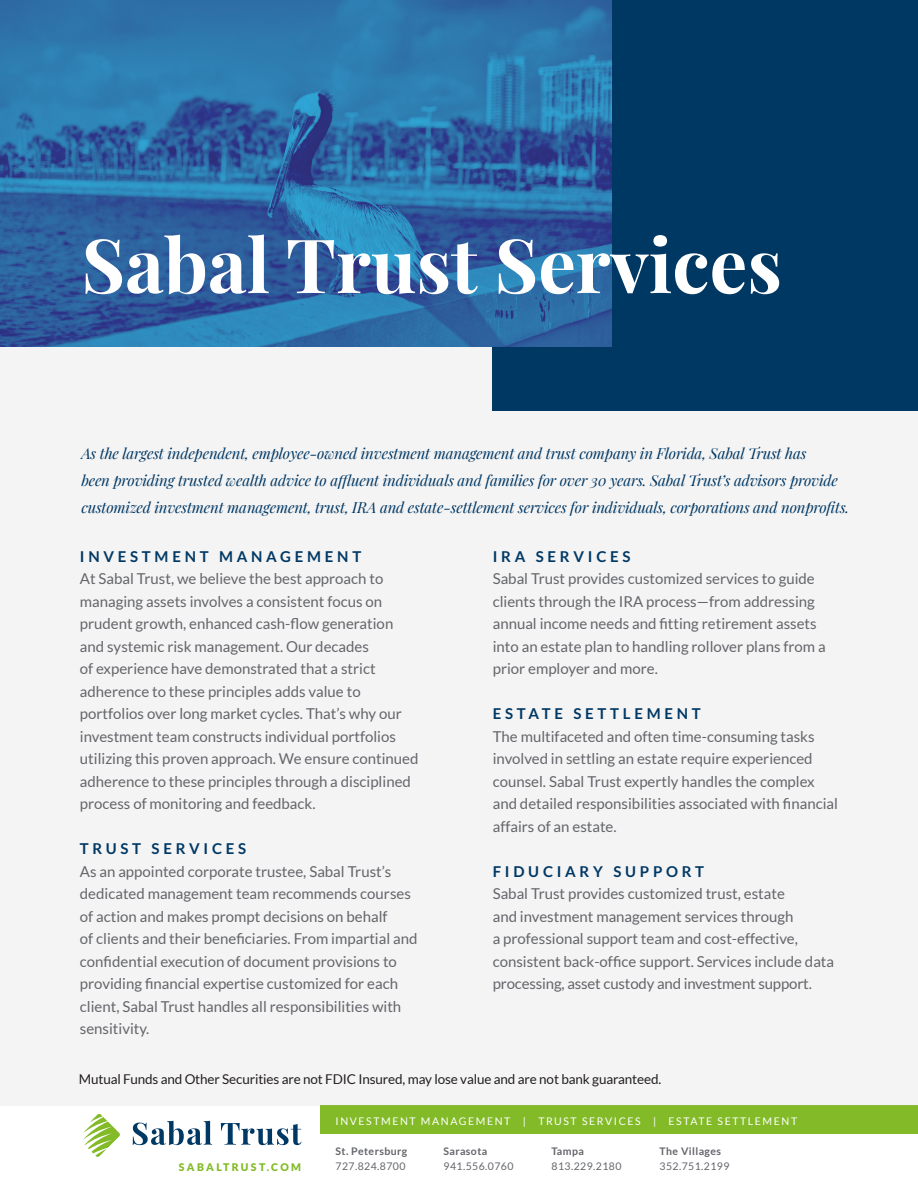
<style>
.page{position:relative;width:918px;height:1188px;background:#fff}
.page>*{position:absolute;margin:0;border:0;box-sizing:border-box;transform-origin:0 0}
.t1{font:700 75px "Playfair Display";color:#fff}
.t2{font:15px/22.5px "Lato";color:#63656a}
.t3{font:italic 15px/27px "Playfair Display";letter-spacing:-.01em;color:#003864}
.t4{font:700 15px "Lato";letter-spacing:.25em;color:#003864}
.t5{font:13.5px "Lato";letter-spacing:-.01em;color:#231f20}
.t6{font:10.5px "Lato";letter-spacing:.15em;color:#fff}
.t7{font:10.5px "Lato";letter-spacing:.04em;color:#63656a}
.t8{font:700 10.5px "Lato";letter-spacing:.04em;color:#63656a}
.t9{font:900 10.5px "Lato";letter-spacing:.225em;color:#82bb27}
</style>
<div class="page">
<svg style="left:133px;top:1121px;width:79px;height:24px"></svg>
<svg style="left:221px;top:1123px;width:81px;height:22px"></svg>
<svg style="left:83px;top:1114px;width:37px;height:43px"></svg>
<div style="left:320px;top:1105px;width:598px;height:29px;background:#82bb27"></div>
<div style="left:0;top:0;width:918px;height:1105px;background:#f5f4f4"></div>
<div style="left:493px;top:0;width:425px;height:410px;background:#003864"></div>
<img style="left:0;top:0;width:612px;height:347px">
<p class="t1" style="left:81px;top:206px;width:702px">Sabal Trust Services</p>
<p class="t3" style="left:81px;top:439px;width:769px">As the largest independent, employee-owned investment management and trust company in Florida, Sabal Trust has<br>been providing trusted wealth advice to affluent individuals and families for over 30 years. Sabal Trust’s advisors provide customized investment management, trust, IRA and estate-settlement services for individuals, corporations and nonprofits.</p>
<p class="t4" style="left:80px;top:548px;width:283px">INVESTMENT MANAGEMENT</p>
<p class="t2" style="left:80px;top:568px;width:340px">At Sabal Trust, we believe the best approach to managing assets involves a consistent focus on prudent growth, enhanced cash-flow generation and systemic risk management. Our decades<br>of experience have demonstrated that a strict adherence to these principles adds value to portfolios over long market cycles. That’s why our investment team constructs individual portfolios utilizing this proven approach. We ensure continued adherence to these principles through a disciplined process of monitoring and feedback.</p>
<p class="t4" style="left:80px;top:840px;width:168px">TRUST SERVICES</p>
<p class="t2" style="left:80px;top:860px;width:332px">As an appointed corporate trustee, Sabal Trust’s dedicated management team recommends courses of action and makes prompt decisions on behalf</p>
<p class="t2" style="left:80px;top:928px;width:339px">of clients and their beneficiaries. From impartial and confidential execution of document provisions to providing financial expertise customized for each client, Sabal Trust handles all responsibilities with sensitivity.</p>
<p class="t4" style="left:493px;top:548px;width:139px">IRA SERVICES</p>
<p class="t2" style="left:493px;top:568px;width:335px">Sabal Trust provides customized services to guide clients through the IRA process—from addressing annual income needs and fitting retirement assets into an estate plan to handling rollover plans from a prior employer and more.</p>
<p class="t4" style="left:493px;top:705px;width:209px">ESTATE SETTLEMENT</p>
<p class="t2" style="left:493px;top:725px;width:347px">The multifaceted and often time-consuming tasks involved in settling an estate require experienced counsel. Sabal Trust expertly handles the complex and detailed responsibilities associated with financial affairs of an estate.</p>
<p class="t4" style="left:493px;top:863px;width:213px">FIDUCIARY SUPPORT</p>
<p class="t2" style="left:493px;top:883px;width:343px">Sabal Trust provides customized trust, estate<br>and investment management services through<br>a professional support team and cost-effective, consistent back-office support. Services include data processing, asset custody and investment support.</p>
<p class="t5" style="left:79px;top:1072px;width:584px">Mutual Funds and Other Securities are not FDIC Insured, may lose value and are not bank guaranteed.</p>
<p class="t6" style="left:336px;top:1115px;width:463px">INVESTMENT MANAGEMENT | TRUST SERVICES | ESTATE SETTLEMENT</p>
<p class="t8" style="left:336px;top:1145px;width:73px">St. Petersburg</p>
<p class="t8" style="left:444px;top:1145px;width:45px">Sarasota</p>
<p class="t8" style="left:552px;top:1145px;width:34px">Tampa</p>
<p class="t8" style="left:660px;top:1145px;width:63px">The Villages</p>
<p class="t9" style="left:179px;top:1161px;width:124px">SABALTRUST.COM</p>
<p class="t7" style="left:336px;top:1160px;width:71px">727.824.8700</p>
<p class="t7" style="left:444px;top:1160px;width:71px">941.556.0760</p>
<p class="t7" style="left:552px;top:1160px;width:71px">813.229.2180</p>
<p class="t7" style="left:660px;top:1160px;width:71px">352.751.2199</p>
</div>
